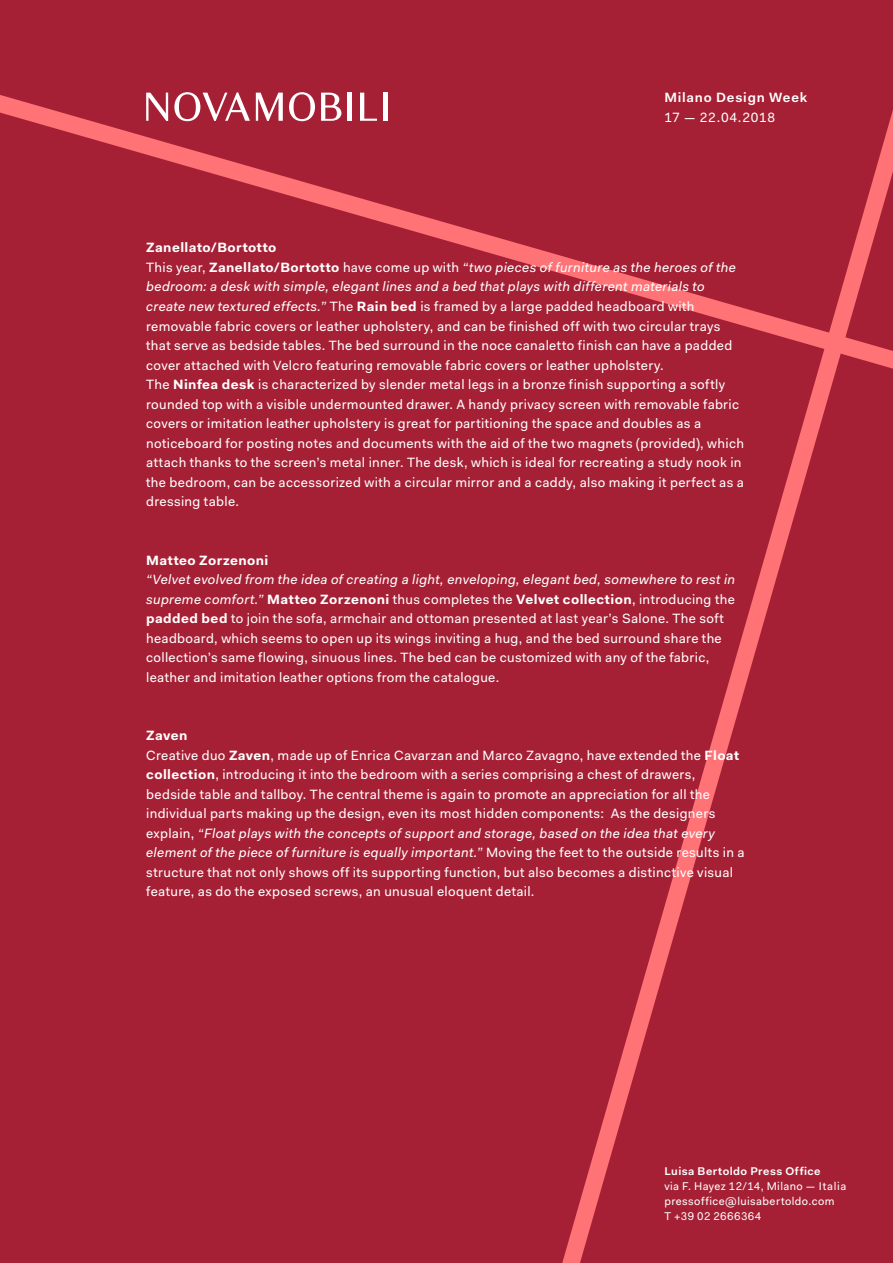
<style>
.page{position:relative;width:893px;height:1263px;background:#a62035}
.page>*{position:absolute;margin:0;border:0;box-sizing:border-box;transform-origin:0 0}
.t1{font:13.5px/19.5px "Fakt";letter-spacing:.03em;color:#fff}
.t2{font:700 13.5px "Fakt";letter-spacing:.03em;color:#fff}
.t3{font:600 13.5px "Fakt";letter-spacing:.06em;color:#fff}
.t4{font:11.25px/15px "Fakt";letter-spacing:.04em;color:#fff}
.t5{font:600 11.25px "Fakt";letter-spacing:.04em;color:#fff}
.s1{font-weight:700}
.s2{font-style:italic}
</style>
<div class="page">
<svg style="left:0;top:92px;width:515px;height:168px"></svg>
<svg style="left:515px;top:110px;width:378px;height:1153px"></svg>
<p class="t3" style="left:664px;top:89px;width:144px">Milano Design Week</p>
<p class="t1" style="left:664px;top:107px;width:112px">17 — 22.04.2018</p>
<p class="t2" style="left:146px;top:240px;width:132px">Zanellato/Bortotto</p>
<p class="t1" style="left:146px;top:257px;width:591px">This year, <span class="s1">Zanellato/Bortotto</span> have come up with <span class="s2">“two pieces of furniture as the heroes of the bedroom: a desk with simple, elegant lines and a bed that plays with different materials to create new textured effects.”</span> The <span class="s1">Rain bed</span> is framed by a large padded headboard with removable fabric covers or leather upholstery, and can be finished off with two circular trays that serve as bedside tables. The bed surround in the noce canaletto finish can have a padded cover attached with Velcro featuring removable fabric covers or leather upholstery.</p>
<p class="t1" style="left:146px;top:374px;width:599px">The <span class="s1">Ninfea desk</span> is characterized by slender metal legs in a bronze finish supporting a softly rounded top with a visible undermounted drawer. A handy privacy screen with removable fabric covers or imitation leather upholstery is great for partitioning the space and doubles as a noticeboard for posting notes and documents with the aid of the two magnets (provided), which attach thanks to the screen’s metal inner. The desk, which is ideal for recreating a study nook in the bedroom, can be accessorized with a circular mirror and a caddy, also making it perfect as a dressing table.</p>
<p class="t2" style="left:146px;top:552px;width:124px">Matteo Zorzenoni</p>
<p class="t1" style="left:146px;top:569px;width:591px"><span class="s2">“Velvet evolved from the idea of creating a light, enveloping, elegant bed, somewhere to rest in supreme comfort.”</span> <span class="s1">Matteo Zorzenoni</span> thus completes the <span class="s1">Velvet collection</span>, introducing the <span class="s1">padded bed</span> to join the sofa, armchair and ottoman presented at last year’s Salone. The soft headboard, which seems to open up its wings inviting a hug, and the bed surround share the collection’s same flowing, sinuous lines. The bed can be customized with any of the fabric, leather and imitation leather options from the catalogue.</p>
<p class="t2" style="left:146px;top:727px;width:43px">Zaven</p>
<p class="t1" style="left:146px;top:745px;width:600px">Creative duo <span class="s1">Zaven</span>, made up of Enrica Cavarzan and Marco Zavagno, have extended the <span class="s1">Float collection</span>, introducing it into the bedroom with a series comprising a chest of drawers, bedside table and tallboy. The central theme is again to promote an appreciation for all the individual parts making up the design, even its most hidden components: As the designers explain, <span class="s2">“Float plays with the concepts of support and storage, based on the idea that every element of the piece of furniture is equally important.”</span> Moving the feet to the outside results in a structure that not only shows off its supporting function, but also becomes a distinctive visual feature, as do the exposed screws, an unusual eloquent detail.</p>
<p class="t5" style="left:664px;top:1165px;width:158px">Luisa Bertoldo Press Office</p>
<p class="t4" style="left:664px;top:1179px;width:183px">via F. Hayez 12/14, Milano — Italia pressoffice@luisabertoldo.com<br>T +39 02 2666364</p>
</div>
